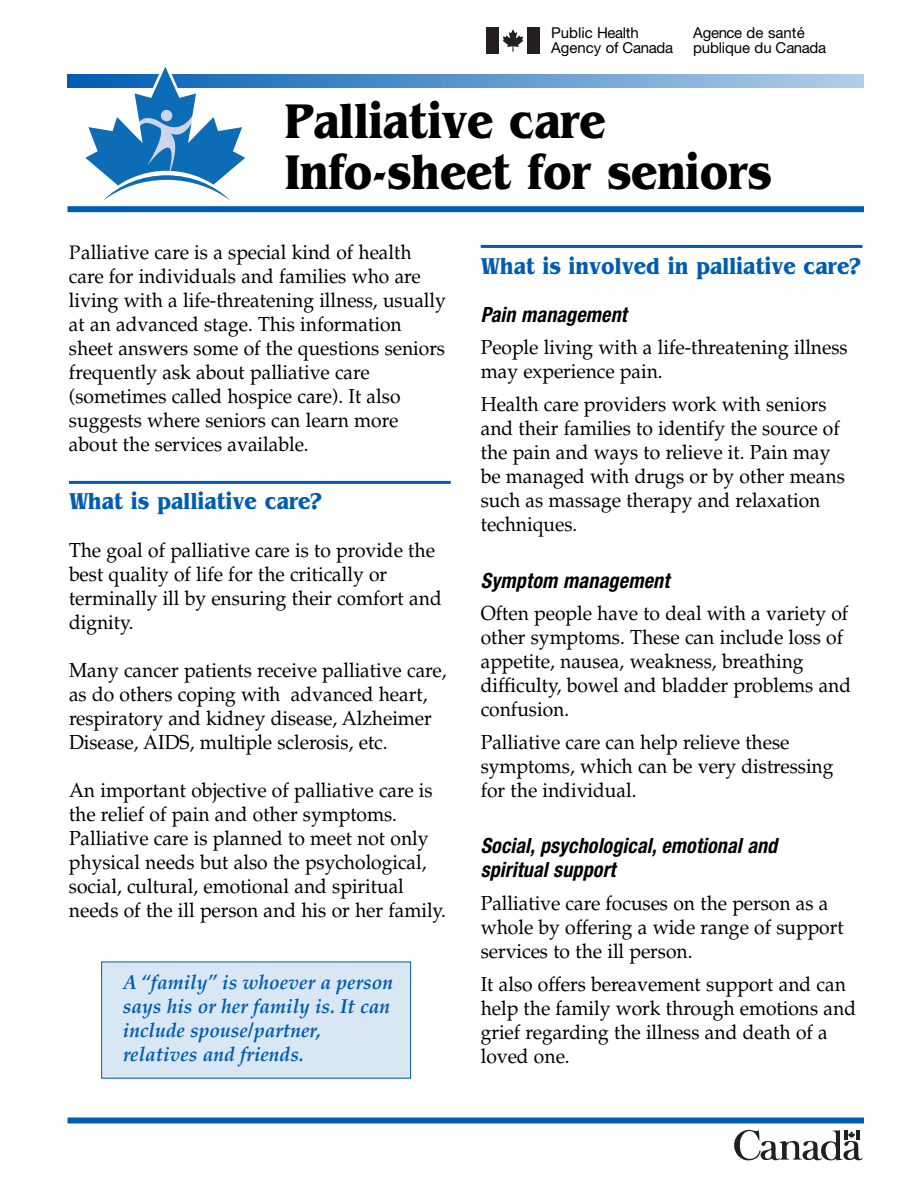
<style>
.page{position:relative;width:918px;height:1188px;background:#fff}
.page>*{position:absolute;margin:0;border:0;box-sizing:border-box;transform-origin:0 0}
.t1{font:700 51px/51px "Benguiat";color:#000;scale:.85 1}
.t2{font:700 24px "Benguiat";letter-spacing:.005em;color:#005cb3;scale:.85 1}
.t3{font:italic 700 condensed 21px/24px "Helvetica Neue";letter-spacing:.01em;color:#000;scale:.95 1}
.t4{font:20.25px/24px "Palatino";color:#000;scale:.95 1}
.t5{font:italic 700 20.25px/24px "Palatino";color:#005cb3;scale:.95 1}
.t6{font:15px/15px "Helvetica Neue";letter-spacing:-.01em;color:#000}
.s1{font-size:19.5px}
</style>
<div class="page">
<div style="left:68px;top:1118px;width:796px;height:6px;background:#005cb3"></div>
<svg style="left:734px;top:1129px;width:129px;height:32px"></svg>
<div style="left:102px;top:962px;width:309px;height:116px;background:#d9e7f4"></div>
<hr style="left:69px;top:481px;width:382px;height:3px;background:#005cb3">
<hr style="left:481px;top:245px;width:381px;height:3px;background:#005cb3">
<div style="left:486px;top:27px;width:12px;height:27px;background:#231f20"></div>
<svg style="left:503px;top:29px;width:20px;height:23px"></svg>
<div style="left:528px;top:27px;width:12px;height:27px;background:#231f20"></div>
<div style="left:68px;top:206px;width:796px;height:6px;background:#005cb3"></div>
<svg style="left:68px;top:67px;width:796px;height:134px"></svg>
<p class="t6" style="left:551px;top:26px;width:124px">Public Health<br>Agency of Canada</p>
<p class="t6" style="left:693px;top:26px;width:134px">Agence de santé publique du Canada</p>
<h1 class="t1" style="left:285px;top:95px;width:574px">Palliative care<br>Info-sheet for seniors</h1>
<p class="t4" style="left:69px;top:240px;width:398px"><span class="s1">P</span>alliative care is a special kind of health care for individuals and families who are living with a life-threatening illness, usually at an advanced stage. This information sheet answers some of the questions seniors frequently ask about palliative care (sometimes called hospice care). It also suggests where seniors can learn more about the services available.</p>
<p class="t2" style="left:69px;top:487px;width:299px">What is palliative care?</p>
<p class="t4" style="left:69px;top:538px;width:394px">The goal of palliative care is to provide the best quality of life for the critically or terminally ill by ensuring their comfort and dignity.</p>
<p class="t4" style="left:69px;top:658px;width:399px">Many cancer patients receive palliative care, as do others coping with advanced heart, respiratory and kidney disease, Alzheimer Disease, AIDS, multiple sclerosis, etc.</p>
<p class="t4" style="left:69px;top:778px;width:398px">An important objective of palliative care is the relief of pain and other symptoms.<br>Palliative care is planned to meet not only physical needs but also the psychological, social, cultural, emotional and spiritual needs of the ill person and his or her family.</p>
<p class="t5" style="left:123px;top:973px;width:286px">A “family” is whoever a person says his or her family is. It can include spouse/partner, relatives and friends.</p>
<p class="t2" style="left:481px;top:251px;width:449px">What is involved in palliative care?</p>
<p class="t3" style="left:481px;top:304px;width:155px">Pain management</p>
<p class="t4" style="left:481px;top:335px;width:388px">People living with a life-threatening illness may experience pain.</p>
<p class="t4" style="left:481px;top:392px;width:385px">Health care providers work with seniors and their families to identify the source of the pain and ways to relieve it. Pain may be managed with drugs or by other means such as massage therapy and relaxation techniques.</p>
<p class="t3" style="left:481px;top:570px;width:200px">Symptom management</p>
<p class="t4" style="left:481px;top:601px;width:391px">Often people have to deal with a variety of other symptoms. These can include loss of appetite, nausea, weakness, breathing difficulty, bowel and bladder problems and confusion.</p>
<p class="t4" style="left:481px;top:730px;width:373px">Palliative care can help relieve these symptoms, which can be very distressing for the individual.</p>
<p class="t3" style="left:481px;top:836px;width:314px">Social, psychological, emotional and spiritual support</p>
<p class="t4" style="left:481px;top:891px;width:383px">Palliative care focuses on the person as a whole by offering a wide range of support services to the ill person.</p>
<p class="t4" style="left:481px;top:972px;width:397px">It also offers bereavement support and can help the family work through emotions and grief regarding the illness and death of a loved one.</p>
</div>
